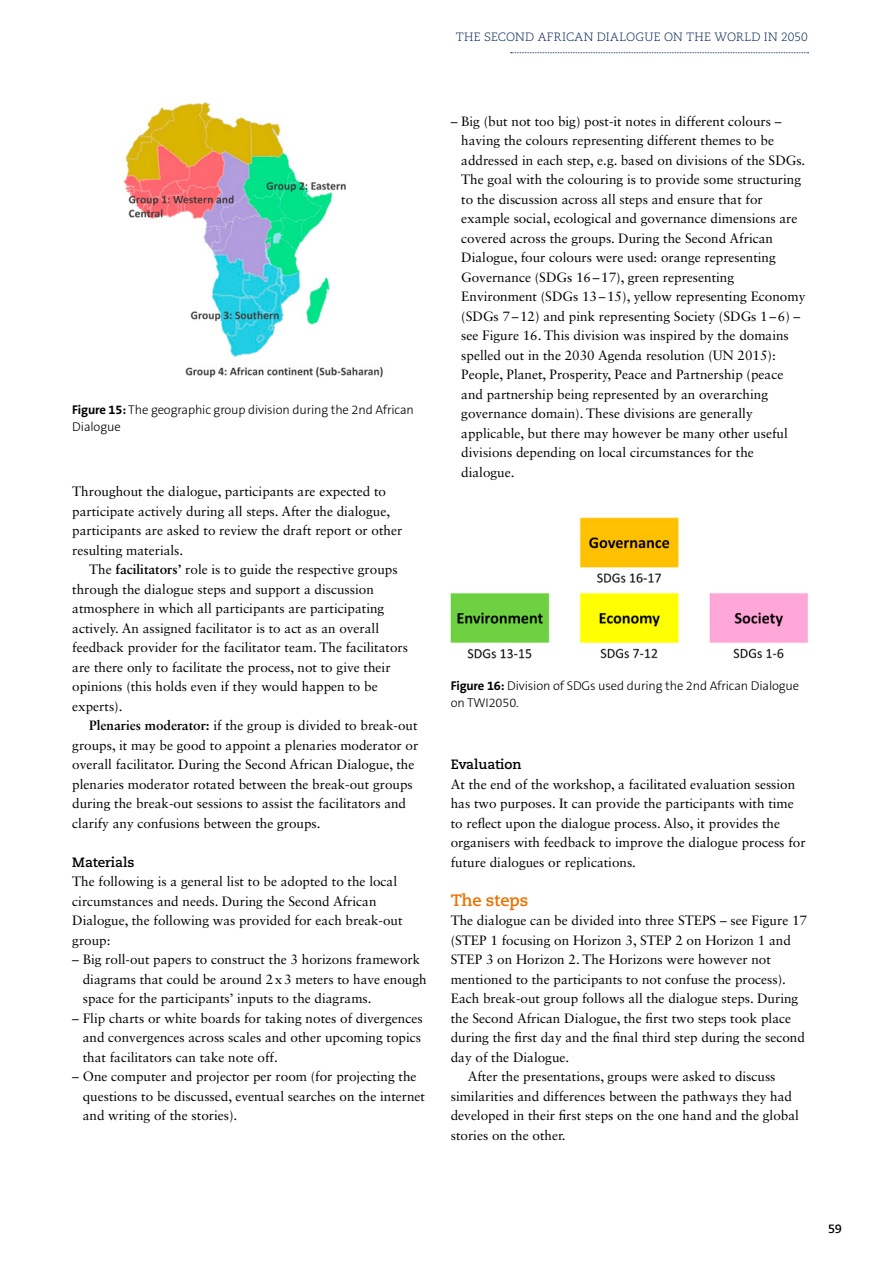
<style>
.page{position:relative;width:893px;height:1263px;background:#fff}
.page>*{position:absolute;margin:0;border:0;box-sizing:border-box;transform-origin:0 0}
.t1{font:700 16.5px "Caecilia LT Std";color:#ee7100}
.t2{font:13.5px/19.5px "Sabon LT Std";color:#000}
.t3{font:700 13.5px "Caecilia LT Std";color:#000}
.t4{font:300 12.75px/17.2px "The Sans B W3";letter-spacing:-.01em;color:#000}
.t5{font:300 12px "Caecilia LT Std";letter-spacing:.02em;color:#002455}
.t6{font:700 12px "Caecilia LT Std";color:#000}
.s1{font-family:"The Sans B W7";font-weight:700}
.s2{font-weight:700}
</style>
<div class="page">
<svg style="left:511px;top:52px;width:297px;height:1px"></svg>
<img style="left:123px;top:102px;width:260px;height:276px">
<img style="left:450px;top:517px;width:358px;height:142px">
<p class="t5" style="left:456px;top:30px;width:354px">THE SECOND AFRICAN DIALOGUE ON THE WORLD IN 2050</p>
<p class="t4" style="left:72px;top:401px;width:343px"><span class="s1">Figure 15:</span> The geographic group division during the 2nd African<br>Dialogue</p>
<p class="t2" style="left:72px;top:482px;width:332px">Throughout the dialogue, participants are expected to participate actively during all steps. After the dialogue, participants are asked to review the draft report or other resulting materials.</p>
<p class="t2" style="left:72px;top:560px;width:337px;text-indent:17px">The <span class="s2">facilitators’</span> role is to guide the respective groups through the dialogue steps and support a discussion atmosphere in which all participants are participating actively. An assigned facilitator is to act as an overall feedback provider for the facilitator team. The facilitators are there only to facilitate the process, not to give their opinions (this holds even if they would happen to be experts).</p>
<p class="t2" style="left:72px;top:716px;width:348px;text-indent:17px"><span class="s2">Plenaries moderator:</span> if the group is divided to break-out groups, it may be good to appoint a plenaries moderator or overall facilitator. During the Second African Dialogue, the plenaries moderator rotated between the break-out groups during the break-out sessions to assist the facilitators and clarify any confusions between the groups.</p>
<p class="t3" style="left:72px;top:854px;width:64px">Materials</p>
<p class="t2" style="left:72px;top:872px;width:332px">The following is a general list to be adopted to the local circumstances and needs. During the Second African Dialogue, the following was provided for each break-out group:</p>
<p class="t2" style="left:83px;top:950px;width:345px;text-indent:-11px">– Big roll-out papers to construct the 3 horizons framework diagrams that could be around 2x3 meters to have enough space for the participants’ inputs to the diagrams.</p>
<p class="t2" style="left:83px;top:1008px;width:341px;text-align:justify;text-indent:-11px">– Flip charts or white boards for taking notes of divergences and convergences across scales and other upcoming topics that facilitators can take note off.</p>
<p class="t2" style="left:83px;top:1067px;width:344px;text-indent:-11px">– One computer and projector per room (for projecting the questions to be discussed, eventual searches on the internet and writing of the stories).</p>
<p class="t2" style="left:461px;top:111px;width:346px;text-indent:-11px">– Big (but not too big) post-it notes in different colours – having the colours representing different themes to be addressed in each step, e.g. based on divisions of the SDGs.<br>The goal with the colouring is to provide some structuring to the discussion across all steps and ensure that for example social, ecological and governance dimensions are covered across the groups. During the Second African Dialogue, four colours were used: orange representing Governance (SDGs 16–17), green representing Environment (SDGs 13–15), yellow representing Economy (SDGs 7–12) and pink representing Society (SDGs 1–6) – see Figure 16. This division was inspired by the domains spelled out in the 2030 Agenda resolution (UN 2015):<br>People, Planet, Prosperity, Peace and Partnership (peace and partnership being represented by an overarching governance domain). These divisions are generally applicable, but there may however be many other useful divisions depending on local circumstances for the dialogue.</p>
<p class="t4" style="left:451px;top:677px;width:350px"><span class="s1">Figure 16:</span> Division of SDGs used during the 2nd African Dialogue on TWI2050.</p>
<p class="t3" style="left:451px;top:757px;width:72px">Evaluation</p>
<p class="t2" style="left:451px;top:774px;width:356px">At the end of the workshop, a facilitated evaluation session has two purposes. It can provide the participants with time to reflect upon the dialogue process. Also, it provides the organisers with feedback to improve the dialogue process for future dialogues or replications.</p>
<p class="t1" style="left:451px;top:890px;width:79px">The steps</p>
<p class="t2" style="left:451px;top:911px;width:358px">The dialogue can be divided into three STEPS – see Figure 17</p>
<p class="t2" style="left:451px;top:930px;width:342px">(STEP 1 focusing on Horizon 3, STEP 2 on Horizon 1 and</p>
<p class="t2" style="left:451px;top:950px;width:322px">STEP 3 on Horizon 2. The Horizons were however not</p>
<p class="t2" style="left:451px;top:969px;width:337px">mentioned to the participants to not confuse the process).</p>
<p class="t2" style="left:451px;top:989px;width:349px">Each break-out group follows all the dialogue steps. During</p>
<p class="t2" style="left:451px;top:1008px;width:342px">the Second African Dialogue, the first two steps took place</p>
<p class="t2" style="left:451px;top:1028px;width:356px">during the first day and the final third step during the second</p>
<p class="t2" style="left:451px;top:1047px;width:120px">day of the Dialogue.</p>
<p class="t2" style="left:468px;top:1067px;width:309px">After the presentations, groups were asked to discuss</p>
<p class="t2" style="left:451px;top:1086px;width:343px">similarities and differences between the pathways they had</p>
<p class="t2" style="left:451px;top:1106px;width:350px">developed in their first steps on the one hand and the global</p>
<p class="t2" style="left:451px;top:1125px;width:116px">stories on the other.</p>
<p class="t6" style="left:828px;top:1222px;width:15px">59</p>
</div>
